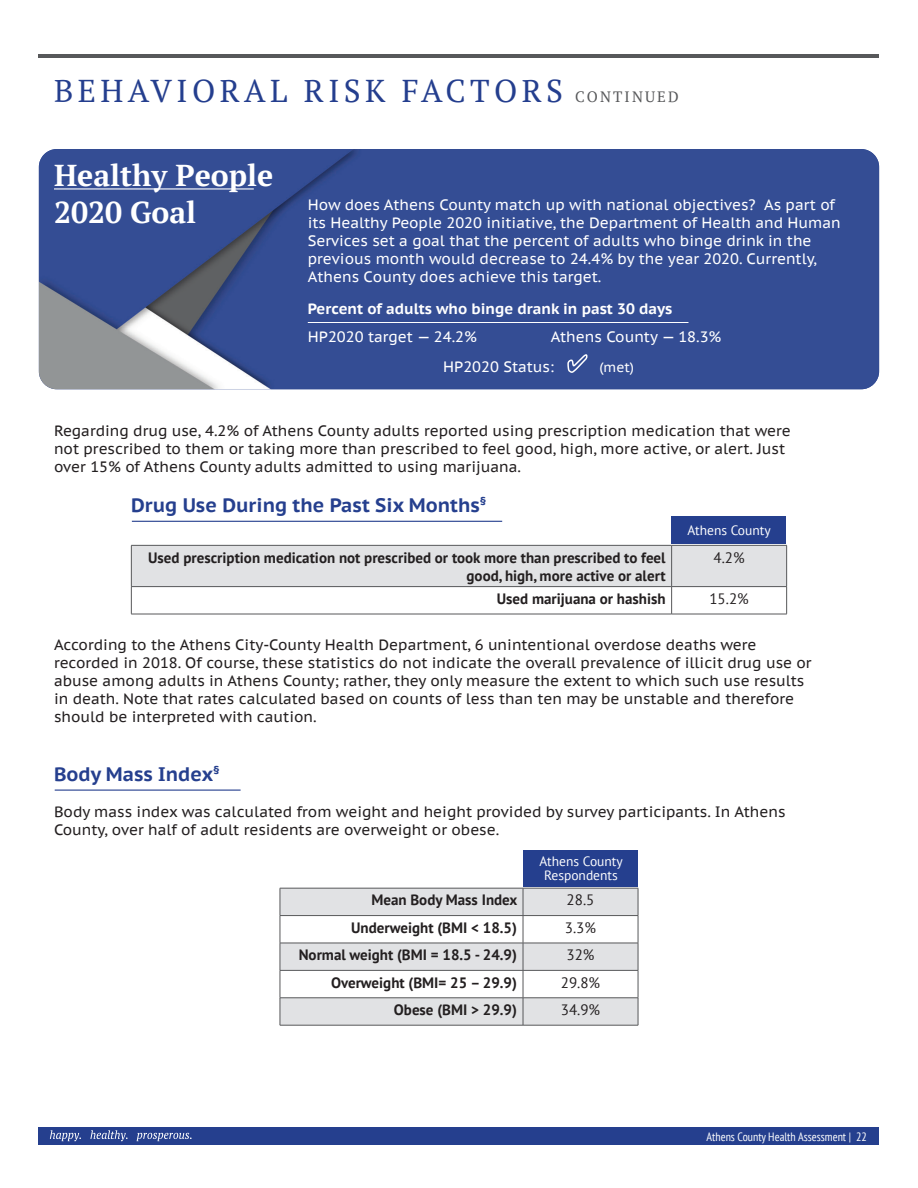
<style>
.page{position:relative;width:918px;height:1188px;background:#fff}
.page>*{position:absolute;margin:0;border:0;box-sizing:border-box;transform-origin:0 0}
.t1{font:31.5px "PT Serif";letter-spacing:.14em;color:#243e8e}
.t2{font:700 30.15px/36.2px "PT Serif";color:#fff}
.t3{font:700 19.5px "PT Sans Caption";color:#253f8e}
.t4{font:15px/18px "PT Sans Caption";color:#231f20}
.t5{font:15px/18.1px "PT Sans Caption";color:#fff}
.t6{font:700 15px/18px "PT Sans";color:#231f20;text-align:right}
.t7{font:700 15px "PT Sans Caption";color:#fff}
.t8{font:15px "PT Sans";color:#231f20}
.t9{font:15px "PT Serif";letter-spacing:.14em;color:#57585a}
.t10{font:13.5px/13.5px "PT Sans";color:#fff;text-align:center}
.t11{font:condensed 12px "PT Sans";color:#fff}
.s1{font-size:13.5px}
</style>
<div class="page">
<div style="left:39px;top:1127px;width:840px;height:18px;background:#253f8e"></div>
<svg style="left:50px;top:1130px;width:31px;height:11px"></svg>
<svg style="left:90px;top:1130px;width:38px;height:11px"></svg>
<svg style="left:137px;top:1133px;width:55px;height:8px"></svg>
<hr style="left:39px;top:54px;width:840px;height:4px;background:#57585a">
<img style="left:39px;top:149px;width:840px;height:240px">
<hr style="left:54px;top:188px;width:200px;height:2px;background:#fff">
<hr style="left:308px;top:322px;width:380px;height:1px;background:#fff">
<div style="left:672px;top:517px;width:114px;height:27px;background:#253f8e"></div>
<svg style="left:131px;top:545px;width:656px;height:69px"></svg>
<hr style="left:131px;top:614px;width:541px;height:1px;background:#57585a">
<hr style="left:672px;top:614px;width:115px;height:1px;background:#57585a">
<hr style="left:132px;top:521px;width:370px;height:1px;background:#253f8e">
<div style="left:524px;top:850px;width:114px;height:36px;background:#253f8e"></div>
<svg style="left:281px;top:889px;width:357px;height:136px;fill:#e1e2e4"></svg>
<hr style="left:280px;top:888px;width:243px;height:1px;background:#57585a">
<hr style="left:523px;top:888px;width:115px;height:1px;background:#57585a">
<hr style="left:280px;top:915px;width:243px;height:1px;background:#57585a">
<hr style="left:523px;top:915px;width:115px;height:1px;background:#57585a">
<hr style="left:280px;top:943px;width:243px;height:1px;background:#57585a">
<hr style="left:523px;top:943px;width:115px;height:1px;background:#57585a">
<hr style="left:280px;top:970px;width:243px;height:1px;background:#57585a">
<hr style="left:523px;top:970px;width:115px;height:1px;background:#57585a">
<hr style="left:280px;top:998px;width:243px;height:1px;background:#57585a">
<svg style="left:280px;top:888px;width:1px;height:137px"></svg>
<hr style="left:523px;top:998px;width:115px;height:1px;background:#57585a">
<svg style="left:523px;top:888px;width:1px;height:137px"></svg>
<svg style="left:638px;top:888px;width:1px;height:137px"></svg>
<hr style="left:280px;top:1025px;width:243px;height:1px;background:#57585a">
<hr style="left:523px;top:1025px;width:115px;height:1px;background:#57585a">
<hr style="left:55px;top:790px;width:186px;height:1px;background:#253f8e">
<p class="t1" style="left:54px;top:70px;width:511px">BEHAVIORAL RISK FACTORS</p>
<p class="t9" style="left:575px;top:87px;width:105px">CONTINUED</p>
<p class="t2" style="left:54px;top:157px;width:221px">Healthy People<br>2020 Goal</p>
<p class="t5" style="left:308px;top:195px;width:534px">How does Athens County match up with national objectives? As part of its Healthy People 2020 initiative, the Department of Health and Human Services set a goal that the percent of adults who binge drink in the previous month would decrease to 24.4% by the year 2020. Currently, Athens County does achieve this target.</p>
<p class="t7" style="left:308px;top:298px;width:366px">Percent of adults who binge drank in past 30 days</p>
<p class="t5" style="left:551px;top:327px;width:172px">Athens County — 18.3%</p>
<p class="t5" style="left:443px;top:357px;width:193px">HP2020 Status: ✔ <span class="s1">(met)</span></p>
<p class="t5" style="left:308px;top:327px;width:171px">HP2020 target — 24.2%</p>
<p class="t4" style="left:54px;top:422px;width:738px">Regarding drug use, 4.2% of Athens County adults reported using prescription medication that were not prescribed to them or taking more than prescribed to feel good, high, more active, or alert. Just over 15% of Athens County adults admitted to using marijuana.</p>
<p class="t3" style="left:131px;top:492px;width:357px">Drug Use During the Past Six Months<sup>§</sup></p>
<p class="t10" style="left:688px;top:524px;width:85px">Athens County</p>
<p class="t6" style="left:148px;top:548px;width:519px">Used prescription medication not prescribed or took more than prescribed to feel good, high, more active or alert</p>
<p class="t8" style="left:714px;top:548px;width:33px">4.2%</p>
<p class="t6" style="left:497px;top:589px;width:170px">Used marijuana or hashish</p>
<p class="t8" style="left:709px;top:589px;width:41px">15.2%</p>
<p class="t4" style="left:54px;top:635px;width:759px">According to the Athens City-County Health Department, 6 unintentional overdose deaths were recorded in 2018. Of course, these statistics do not indicate the overall prevalence of illicit drug use or abuse among adults in Athens County; rather, they only measure the extent to which such use results in death. Note that rates calculated based on counts of less than ten may be unstable and therefore should be interpreted with caution.</p>
<p class="t3" style="left:54px;top:761px;width:167px">Body Mass Index<sup>§</sup></p>
<p class="t4" style="left:54px;top:802px;width:733px">Body mass index was calculated from weight and height provided by survey participants. In Athens<br>County, over half of adult residents are overweight or obese.</p>
<p class="t10" style="left:540px;top:855px;width:85px">Athens County<br>Respondents</p>
<p class="t6" style="left:371px;top:891px;width:148px">Mean Body Mass Index</p>
<p class="t8" style="left:567px;top:891px;width:29px">28.5</p>
<p class="t6" style="left:351px;top:918px;width:167px">Underweight (BMI &lt; 18.5)</p>
<p class="t8" style="left:565px;top:918px;width:33px">3.3%</p>
<p class="t6" style="left:299px;top:946px;width:220px">Normal weight (BMI = 18.5 - 24.9)</p>
<p class="t8" style="left:567px;top:945px;width:29px">32%</p>
<p class="t6" style="left:331px;top:973px;width:187px">Overweight (BMI= 25 – 29.9)</p>
<p class="t8" style="left:561px;top:973px;width:41px">29.8%</p>
<p class="t6" style="left:394px;top:1000px;width:125px">Obese (BMI &gt; 29.9)</p>
<p class="t8" style="left:561px;top:1000px;width:41px">34.9%</p>
<p class="t11" style="left:707px;top:1129px;width:162px">Athens County Health Assessment | 22</p>
</div>
